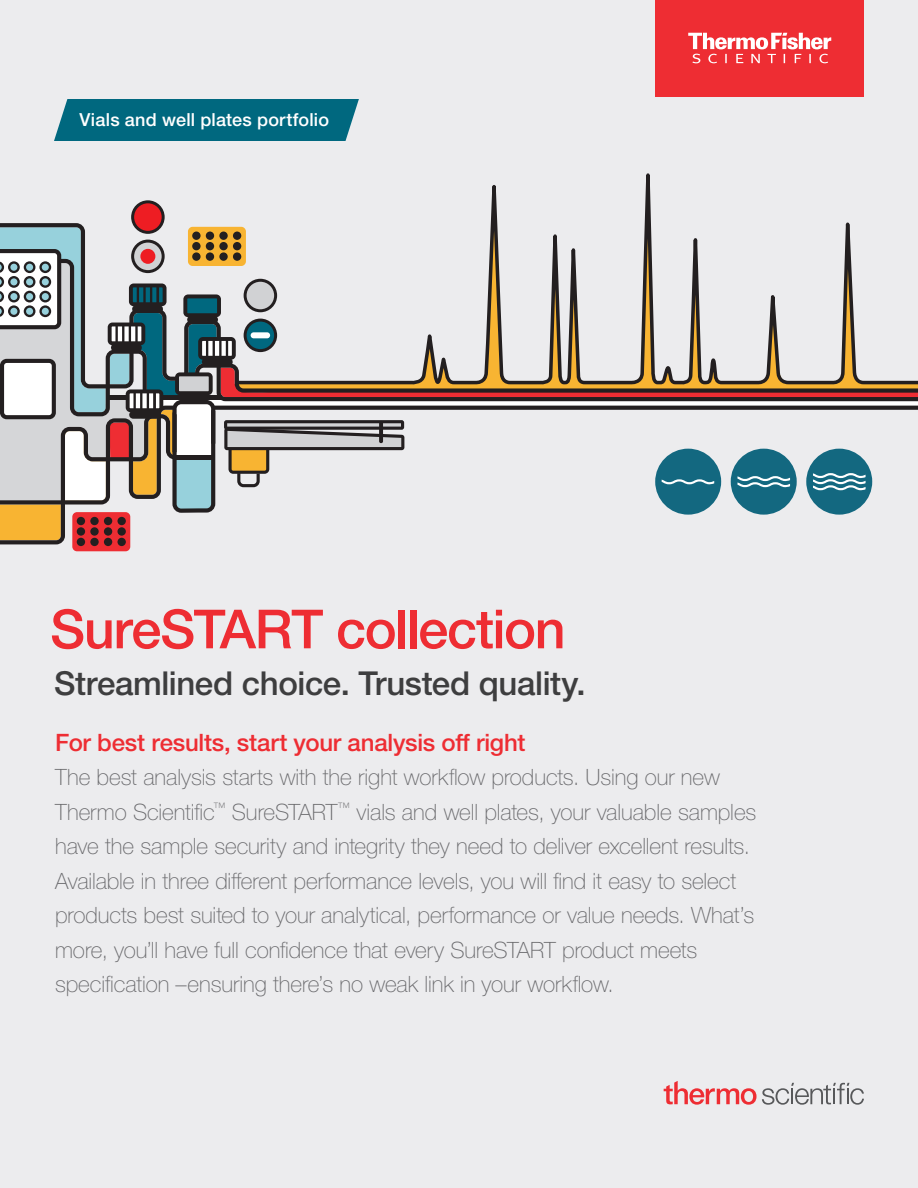
<style>
.page{position:relative;width:918px;height:1188px;background:#ececee}
.page>*{position:absolute;margin:0;border:0;box-sizing:border-box;transform-origin:0 0}
.t1{font:500 54px "Helvetica Neue LTW1 G";letter-spacing:-.025em;color:#ee2d33}
.t2{font:500 33px "Helvetica Neue LTW1 G";letter-spacing:-.01em;color:#3e3e3f}
.t3{font:500 24px "Helvetica Neue LTW1 G";letter-spacing:-.01em;color:#ee2d33}
.t4{font:100 22.5px/34.5px "Helvetica Neue LTW1 G";letter-spacing:-.005em;color:#69696c}
.t5{font:500 18px "Helvetica Neue LTW1 G";letter-spacing:.01em;color:#fff}
</style>
<div class="page">
<div style="left:72px;top:512px;width:58px;height:39px;background:#ee2d33;border-radius:5px"></div>
<div style="left:77px;top:538px;width:8px;height:8px;background:#231f20;border-radius:50%"></div>
<svg style="left:90px;top:538px;width:9px;height:8px"></svg>
<div style="left:104px;top:538px;width:8px;height:8px;background:#231f20;border-radius:50%"></div>
<svg style="left:117px;top:538px;width:9px;height:8px"></svg>
<svg style="left:0;top:200px;width:918px;height:344px"></svg>
<div style="left:54px;top:99px;width:305px;height:42px;background:#00687f"></div>
<svg style="left:664px;top:1081px;width:200px;height:24px"></svg>
<div style="left:656px;top:0;width:208px;height:96px;background:#ee2d33"></div>
<svg style="left:688px;top:33px;width:143px;height:30px"></svg>
<p class="t5" style="left:80px;top:109px;width:251px">Vials and well plates portfolio</p>
<h1 class="t1" style="left:50px;top:597px;width:517px">SureSTART collection</h1>
<h2 class="t2" style="left:54px;top:663px;width:533px">Streamlined choice. Trusted quality.</h2>
<p class="t3" style="left:55px;top:728px;width:472px">For best results, start your analysis off right</p>
<p class="t4" style="left:55px;top:760px;width:703px">The best analysis starts with the right workflow products. Using our new Thermo Scientific<sup>™</sup> SureSTART<sup>™</sup> vials and well plates, your valuable samples have the sample security and integrity they need to deliver excellent results.<br>Available in three different performance levels, you will find it easy to select products best suited to your analytical, performance or value needs. What’s more, you’ll have full confidence that every SureSTART product meets specification –ensuring there’s no weak link in your workflow.</p>
</div>
